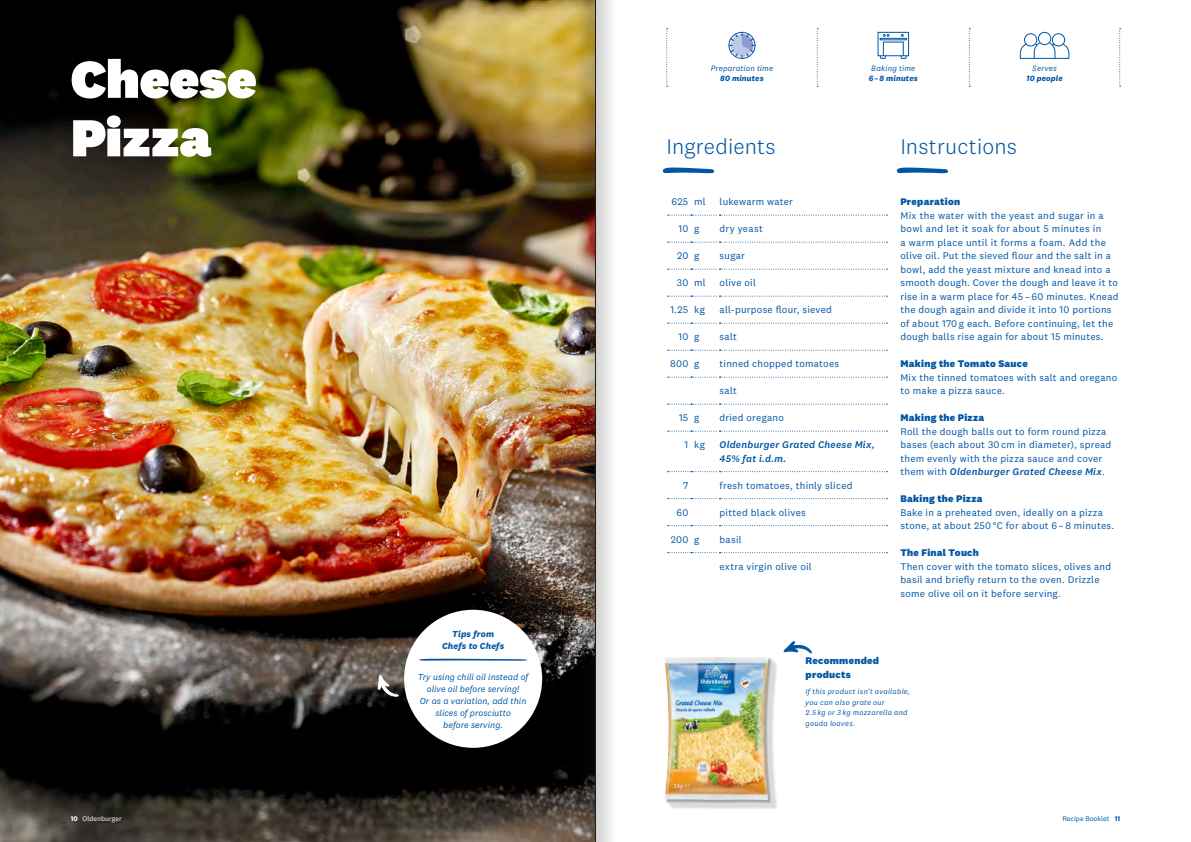
<style>
.page{position:relative;width:1191px;height:842px;background:#fff}
.page>*{position:absolute;margin:0;border:0;box-sizing:border-box;transform-origin:0 0}
.Head3_National_Black{font:900 54px/58.5px "National 2";letter-spacing:.005em;color:#fff}
.t1{font:300 22px "National 2";letter-spacing:.01em;color:#0056a4}
.Fließtext_National_R{font:10px/13.5px "National 2";letter-spacing:.025em;color:#0056a4}
.Zutaten_National_Reg{font:10px "National 2";letter-spacing:.025em;color:#0056a4}
.Fließtext_National_R-2{font:800 10px "National 2";letter-spacing:.025em;color:#0056a4}
.Zwischenhead_Nationa{font:800 10px/13.5px "National 2";letter-spacing:.025em;color:#0056a4}
.Zutaten_National_Reg-2{font:italic 500 10px/13.5px "National 2";letter-spacing:.025em;color:#0056a4}
.t2{font:italic 9px/12px "National 2";color:#0056a4;text-align:center}
.t3{font:italic 700 9px/12px "National 2";letter-spacing:.02em;color:#0056a4;text-align:center}
.Fließtext_National_R-3{font:italic 8px "National 2";letter-spacing:.015em;color:#0056a4}
.Fließtext_National_R-4{font:italic 700 8px "National 2";letter-spacing:.025em;color:#0056a4}
.Zwischenhead_Nationa-2{font:italic 7.5px/10.5px "National 2";letter-spacing:.03em;color:#0056a4}
.t4{font:7px "National 2";color:#0056a4}
.t5{font:7px "National 2";color:#fff}
.s1{font-weight:500;font-style:italic}
.s2{font-weight:700}
</style>
<div class="page">
<img style="left:0;top:0;width:574px;height:842px">
<svg style="left:817px;top:28px;width:1px;height:59px"></svg>
<svg style="left:666px;top:28px;width:2px;height:59px"></svg>
<svg style="left:969px;top:28px;width:1px;height:59px"></svg>
<svg style="left:1119px;top:28px;width:1px;height:59px"></svg>
<div style="left:728px;top:32px;width:27px;height:27px;border:1px solid #0056a4;border-radius:50%"></div>
<svg style="left:729px;top:32px;width:26px;height:26px"></svg>
<div style="left:1038px;top:32px;width:13px;height:13px;border:1px solid #0056a4;border-radius:50%"></div>
<div style="left:1051px;top:33px;width:14px;height:14px;border:1px solid #0056a4;border-radius:50%"></div>
<div style="left:1024px;top:33px;width:13px;height:14px;border:1px solid #0056a4;border-radius:50%"></div>
<svg style="left:1019px;top:41px;width:50px;height:18px"></svg>
<div style="left:877px;top:32px;width:32px;height:24px;border:1px solid #0056a4"></div>
<svg style="left:879px;top:55px;width:8px;height:4px"></svg>
<svg style="left:899px;top:55px;width:8px;height:4px"></svg>
<div style="left:879px;top:38px;width:28px;height:2px;border:1px solid #0056a4"></div>
<svg style="left:883px;top:34px;width:6px;height:3px"></svg>
<svg style="left:730px;top:34px;width:23px;height:23px"></svg>
<svg style="left:667px;top:215px;width:220px;height:1px"></svg>
<svg style="left:667px;top:242px;width:220px;height:1px"></svg>
<svg style="left:667px;top:269px;width:220px;height:1px"></svg>
<svg style="left:667px;top:296px;width:220px;height:1px"></svg>
<svg style="left:667px;top:323px;width:220px;height:1px"></svg>
<svg style="left:667px;top:350px;width:220px;height:1px"></svg>
<svg style="left:667px;top:377px;width:220px;height:1px"></svg>
<svg style="left:667px;top:404px;width:220px;height:1px"></svg>
<svg style="left:667px;top:431px;width:220px;height:1px"></svg>
<svg style="left:667px;top:471px;width:220px;height:1px"></svg>
<svg style="left:667px;top:498px;width:220px;height:1px"></svg>
<svg style="left:667px;top:525px;width:220px;height:1px"></svg>
<svg style="left:667px;top:552px;width:220px;height:1px"></svg>
<svg style="left:662px;top:167px;width:52px;height:6px"></svg>
<svg style="left:896px;top:167px;width:52px;height:6px"></svg>
<img style="left:665px;top:650px;width:119px;height:159px">
<img style="left:723px;top:657px;width:44px;height:1px">
<svg style="left:784px;top:641px;width:27px;height:12px"></svg>
<div style="left:404px;top:610px;width:138px;height:138px;background:#fff;border-radius:50%"></div>
<svg style="left:419px;top:659px;width:109px;height:2px"></svg>
<svg style="left:378px;top:675px;width:20px;height:21px"></svg>
<div style="left:574px;top:0;width:43px;height:842px;background:#1d1d1b;opacity:.75"></div>
<hr style="left:595px;top:0;width:1px;height:842px;background:#1d1d1b">
<p class="Head3_National_Black" style="left:71px;top:49px;width:187px">Cheese<br>Pizza</p>
<p class="t3" style="left:442px;top:627px;width:64px">Tips from<br>Chefs to Chefs</p>
<p class="t2" style="left:418px;top:671px;width:112px">Try using chili oil instead of olive oil before serving!<br>Or as a variation, add thin slices of prosciutto<br>before serving.</p>
<p class="Fließtext_National_R-3" style="left:710px;top:64px;width:64px">Preparation time</p>
<p class="Fließtext_National_R-4" style="left:720px;top:73px;width:45px">80 minutes</p>
<p class="Fließtext_National_R-3" style="left:871px;top:64px;width:46px">Baking time</p>
<p class="Fließtext_National_R-4" style="left:868px;top:73px;width:51px">6–8 minutes</p>
<p class="Fließtext_National_R-3" style="left:1032px;top:64px;width:26px">Serves</p>
<p class="Fließtext_National_R-4" style="left:1026px;top:73px;width:38px">10 people</p>
<p class="t1" style="left:666px;top:134px;width:111px">Ingredients</p>
<p class="t1" style="left:900px;top:134px;width:118px">Instructions</p>
<p class="Zwischenhead_Nationa" style="left:900px;top:195px;width:61px">Preparation</p>
<p class="Fließtext_National_R" style="left:900px;top:208px;width:220px">Mix the water with the yeast and sugar in a bowl and let it soak for about 5 minutes in<br>a warm place until it forms a foam. Add the olive oil. Put the sieved flour and the salt in a bowl, add the yeast mixture and knead into a smooth dough. Cover the dough and leave it to rise in a warm place for 45 – 60 minutes. Knead the dough again and divide it into 10 portions of about 170 g each. Before continuing, let the dough balls rise again for about 15 minutes.</p>
<p class="Fließtext_National_R-2" style="left:900px;top:358px;width:129px">Making the Tomato Sauce</p>
<p class="Fließtext_National_R" style="left:900px;top:370px;width:218px">Mix the tinned tomatoes with salt and oregano to make a pizza sauce.</p>
<p class="Fließtext_National_R-2" style="left:900px;top:412px;width:85px">Making the Pizza</p>
<p class="Fließtext_National_R" style="left:900px;top:424px;width:212px">Roll the dough balls out to form round pizza bases (each about 30 cm in diameter), spread them evenly with the pizza sauce and cover them with <span class="s1">Oldenburger Grated Cheese Mix</span>.</p>
<p class="Fließtext_National_R-2" style="left:900px;top:493px;width:84px">Baking the Pizza</p>
<p class="Fließtext_National_R" style="left:900px;top:505px;width:215px">Bake in a preheated oven, ideally on a pizza stone, at about 250 °C for about 6 – 8 minutes.</p>
<p class="Zwischenhead_Nationa" style="left:900px;top:546px;width:80px">The Final Touch</p>
<p class="Fließtext_National_R" style="left:900px;top:559px;width:212px">Then cover with the tomato slices, olives and basil and briefly return to the oven. Drizzle some olive oil on it before serving.</p>
<p class="Zutaten_National_Reg" style="left:671px;top:196px;width:18px">625</p>
<p class="Zutaten_National_Reg" style="left:694px;top:196px;width:13px">ml</p>
<p class="Zutaten_National_Reg" style="left:719px;top:196px;width:75px">lukewarm water</p>
<p class="Zutaten_National_Reg" style="left:678px;top:223px;width:11px">10</p>
<p class="Zutaten_National_Reg" style="left:694px;top:223px;width:7px">g</p>
<p class="Zutaten_National_Reg" style="left:719px;top:223px;width:45px">dry yeast</p>
<p class="Zutaten_National_Reg" style="left:677px;top:250px;width:13px">20</p>
<p class="Zutaten_National_Reg" style="left:694px;top:250px;width:7px">g</p>
<p class="Zutaten_National_Reg" style="left:719px;top:250px;width:27px">sugar</p>
<p class="Zutaten_National_Reg" style="left:677px;top:277px;width:13px">30</p>
<p class="Zutaten_National_Reg" style="left:694px;top:277px;width:13px">ml</p>
<p class="Zutaten_National_Reg" style="left:719px;top:277px;width:38px">olive oil</p>
<p class="Zutaten_National_Reg" style="left:670px;top:304px;width:20px">1.25</p>
<p class="Zutaten_National_Reg" style="left:694px;top:304px;width:12px">kg</p>
<p class="Zutaten_National_Reg" style="left:719px;top:304px;width:114px">all-purpose flour, sieved</p>
<p class="Zutaten_National_Reg" style="left:678px;top:331px;width:11px">10</p>
<p class="Zutaten_National_Reg" style="left:694px;top:331px;width:7px">g</p>
<p class="Zutaten_National_Reg" style="left:719px;top:331px;width:19px">salt</p>
<p class="Zutaten_National_Reg" style="left:670px;top:358px;width:20px">800</p>
<p class="Zutaten_National_Reg" style="left:694px;top:358px;width:7px">g</p>
<p class="Zutaten_National_Reg" style="left:719px;top:358px;width:121px">tinned chopped tomatoes</p>
<p class="Zutaten_National_Reg" style="left:719px;top:385px;width:19px">salt</p>
<p class="Zutaten_National_Reg" style="left:679px;top:412px;width:11px">15</p>
<p class="Zutaten_National_Reg" style="left:694px;top:412px;width:7px">g</p>
<p class="Zutaten_National_Reg" style="left:719px;top:412px;width:66px">dried oregano</p>
<p class="Zutaten_National_Reg" style="left:684px;top:439px;width:5px">1</p>
<p class="Zutaten_National_Reg" style="left:694px;top:439px;width:12px">kg</p>
<p class="Zutaten_National_Reg-2" style="left:719px;top:438px;width:156px">Oldenburger Grated Cheese Mix,<br>45% fat i.d.m.</p>
<p class="Zutaten_National_Reg" style="left:683px;top:479px;width:7px">7</p>
<p class="Zutaten_National_Reg" style="left:719px;top:479px;width:135px">fresh tomatoes, thinly sliced</p>
<p class="Zutaten_National_Reg" style="left:676px;top:506px;width:13px">60</p>
<p class="Zutaten_National_Reg" style="left:719px;top:506px;width:88px">pitted black olives</p>
<p class="Zutaten_National_Reg" style="left:670px;top:533px;width:19px">200</p>
<p class="Zutaten_National_Reg" style="left:694px;top:533px;width:7px">g</p>
<p class="Zutaten_National_Reg" style="left:719px;top:533px;width:24px">basil</p>
<p class="Zutaten_National_Reg" style="left:719px;top:560px;width:94px">extra virgin olive oil</p>
<p class="Zwischenhead_Nationa" style="left:805px;top:654px;width:75px">Recommended products</p>
<p class="Zwischenhead_Nationa-2" style="left:805px;top:686px;width:106px">If this product isn't available, you can also grate our<br>2.5 kg or 3 kg mozzarella and gouda loaves.</p>
<p class="t5" style="left:71px;top:814px;width:52px"><span class="s2">10</span> Oldenburger</p>
<p class="t4" style="left:1062px;top:814px;width:59px">Recipe Booklet <span class="s2">11</span></p>
</div>
